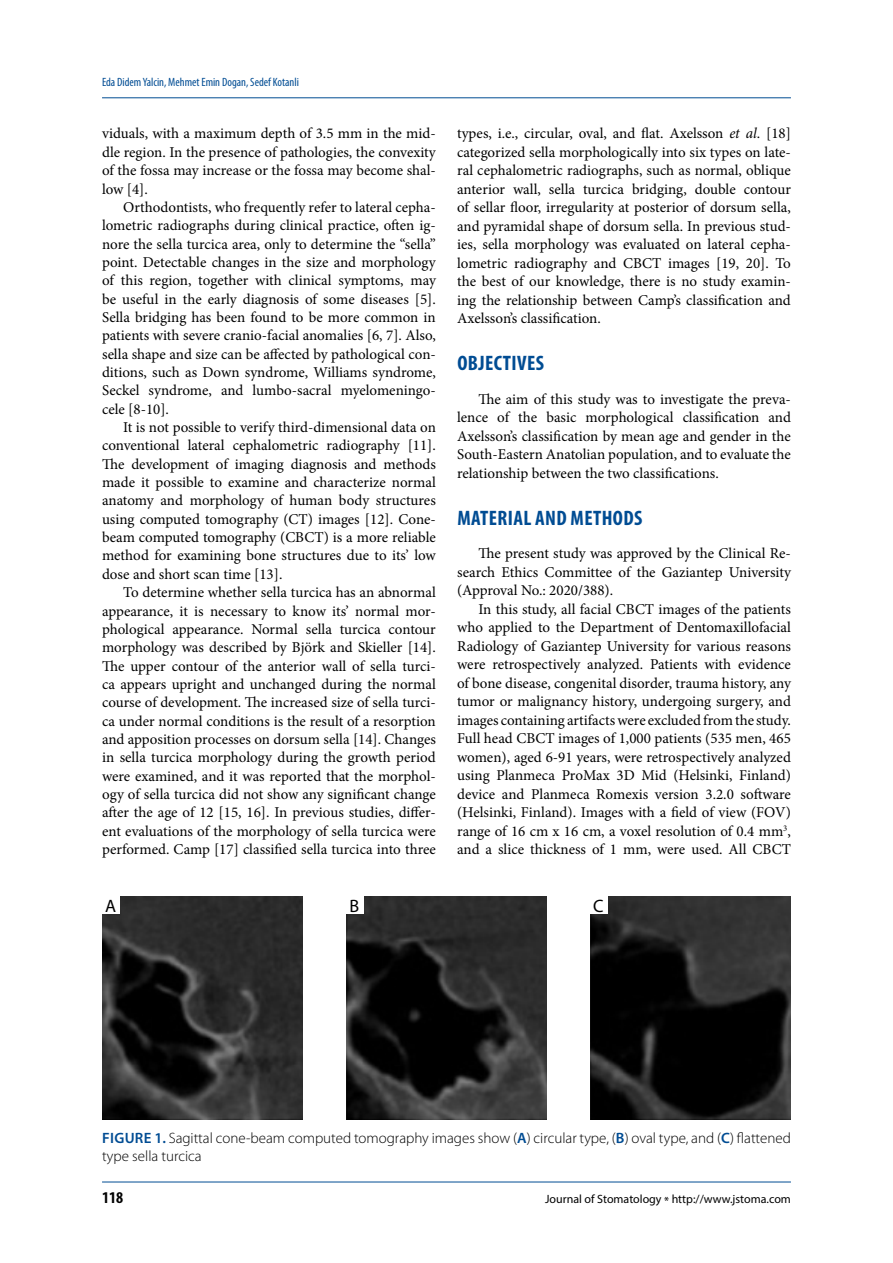
<style>
.page{position:relative;width:893px;height:1263px;background:#fff}
.page>*{position:absolute;margin:0;border:0;box-sizing:border-box;transform-origin:0 0}
.t1{font:700 condensed 21px "Myriad Pro";letter-spacing:.02em;color:#004c93}
.t2{font:18px "Myriad Pro";color:#000}
.t3{font:700 condensed 16.5px "Myriad Pro";color:#000}
.t4{font:15px/18.3px "Minion Pro";color:#000;text-align:justify}
.t5{font:300 15px/18px "Myriad Pro";color:#000}
.t6{font:condensed 12px "Myriad Pro";color:#004c93}
.t7{font:12px "Myriad Pro";color:#000}
.s1{font-style:italic}
.s2{font-weight:600;color:#004c93}
</style>
<div class="page">
<hr style="left:102px;top:98px;width:689px;height:1px;background:#004c93">
<hr style="left:102px;top:1182px;width:689px;height:1px;background:#004c93">
<img style="left:102px;top:897px;width:201px;height:223px">
<img style="left:346px;top:897px;width:201px;height:223px">
<img style="left:590px;top:897px;width:201px;height:223px">
<div style="left:102px;top:897px;width:17px;height:17px;background:#fff"></div>
<div style="left:346px;top:897px;width:17px;height:17px;background:#fff"></div>
<div style="left:590px;top:897px;width:17px;height:17px;background:#fff"></div>
<p class="t6" style="left:102px;top:75px;width:198px">Eda Didem Yalcin, Mehmet Emin Dogan, Sedef Kotanli</p>
<p class="t4" style="left:102px;top:125px;width:335px">viduals, with a maximum depth of 3.5 mm in the mid&shy;dle region. In the presence of pathologies, the convexity of the fossa may increase or the fossa may become shal&shy;low [4].</p>
<p class="t4" style="left:102px;top:198px;width:335px;text-indent:21px">Orthodontists, who frequently refer to lateral cepha&shy;lometric radiographs during clinical practice, often ig&shy;nore the sella turcica area, only to determine the “sella” point. Detectable changes in the size and morphology of this region, together with clinical symptoms, may be useful in the early diagnosis of some diseases [5].<br>Sella bridging has been found to be more common in patients with severe cranio-facial anomalies [6, 7]. Also, sella shape and size can be affected by pathological con&shy;ditions, such as Down syndrome, Williams syndrome, Seckel syndrome, and lumbo-sacral myelomeningo&shy;cele [8-10].</p>
<p class="t4" style="left:102px;top:418px;width:335px;text-indent:21px">It is not possible to verify third-dimensional data on conventional lateral cephalometric radiography [11].<br>The development of imaging diagnosis and methods made it possible to examine and characterize normal anatomy and morphology of human body structures using computed tomography (CT) images [12]. Cone&shy;beam computed tomography (CBCT) is a more reliable method for examining bone structures due to its’ low dose and short scan time [13].</p>
<p class="t4" style="left:102px;top:583px;width:335px;text-indent:21px">To determine whether sella turcica has an abnormal appearance, it is necessary to know its’ normal mor&shy;phological appearance. Normal sella turcica contour morphology was described by Björk and Skieller [14].<br>The upper contour of the anterior wall of sella turci&shy;ca appears upright and unchanged during the normal course of development. The increased size of sella turci&shy;ca under normal conditions is the result of a resorption and apposition processes on dorsum sella [14]. Changes in sella turcica morphology during the growth period were examined, and it was reported that the morphol&shy;ogy of sella turcica did not show any significant change after the age of 12 [15, 16]. In previous studies, differ&shy;ent evaluations of the morphology of sella turcica were performed. Camp [17] classified sella turcica into three</p>
<p class="t4" style="left:457px;top:124px;width:335px">types, i.e., circular, oval, and flat. Axelsson <span class="s1">et al</span>. [18] categorized sella morphologically into six types on late&shy;ral cephalometric radiographs, such as normal, oblique anterior wall, sella turcica bridging, double contour of sellar floor, irregularity at posterior of dorsum sella, and pyramidal shape of dorsum sella. In previous stud&shy;ies, sella morphology was evaluated on lateral cepha&shy;lometric radiography and CBCT images [19, 20]. To the best of our knowledge, there is no study examin&shy;ing the relationship between Camp’s classification and Axelsson’s classification.</p>
<h1 class="t1" style="left:457px;top:350px;width:88px">OBJECTIVES</h1>
<p class="t4" style="left:457px;top:390px;width:335px;text-indent:21px">The aim of this study was to investigate the preva&shy;lence of the basic morphological classification and Axelsson’s classification by mean age and gender in the South-Eastern Anatolian population, and to evaluate the relationship between the two classifications.</p>
<h1 class="t1" style="left:457px;top:505px;width:187px">MATERIAL AND METHODS</h1>
<p class="t4" style="left:457px;top:544px;width:335px;text-indent:21px">The present study was approved by the Clinical Re&shy;search Ethics Committee of the Gaziantep University (Approval No.: 2020/388).</p>
<p class="t4" style="left:457px;top:600px;width:335px;text-indent:21px">In this study, all facial CBCT images of the patients who applied to the Department of Dentomaxillofacial Radiology of Gaziantep University for various reasons were retrospectively analyzed. Patients with evidence of bone disease, congenital disorder, trauma history, any tumor or malignancy history, undergoing surgery, and images containing artifacts were excluded from the study.<br>Full head CBCT images of 1,000 patients (535 men, 465 women), aged 6-91 years, were retrospectively analyzed using Planmeca ProMax 3D Mid (Helsinki, Finland) device and Planmeca Romexis version 3.2.0 software (Helsinki, Finland). Images with a field of view (FOV) range of 16 cm x 16 cm, a voxel resolution of 0.4 mm<sup>3</sup>, and a slice thickness of 1 mm, were used. All CBCT</p>
<p class="t2" style="left:105px;top:895px;width:13px">A</p>
<p class="t2" style="left:350px;top:895px;width:11px">B</p>
<p class="t2" style="left:593px;top:895px;width:12px">C</p>
<p class="t5" style="left:102px;top:1129px;width:690px"><span class="s2">FIGURE 1.</span> Sagittal cone-beam computed tomography images show (<span class="s2">A</span>) circular type, (<span class="s2">B</span>) oval type, and (<span class="s2">C</span>) flattened type sella turcica</p>
<p class="t3" style="left:102px;top:1188px;width:23px">118</p>
<p class="t7" style="left:545px;top:1192px;width:247px">Journal of Stomatology * http://www.jstoma.com</p>
</div>
